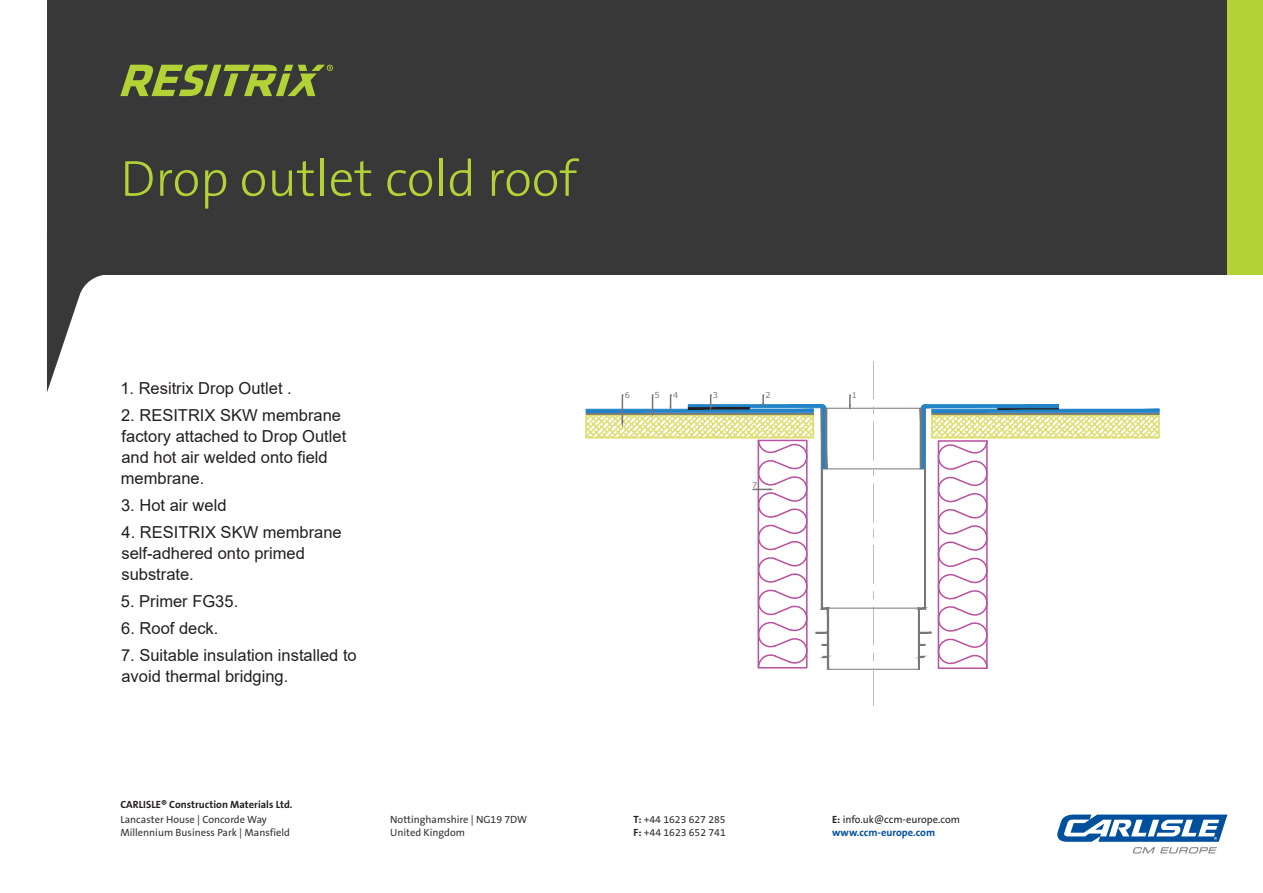
<style>
.page{position:relative;width:1263px;height:893px;background:#fff}
.page>*{position:absolute;margin:0;border:0;box-sizing:border-box;transform-origin:0 0}
.t1{font:300 51px "The Sans B3";color:#b3d235}
.t2{font:16.5px/21px "Arial";color:#231f20}
.t3{font:10.5px/12.6px "The Sans B5 Plain";color:#333231}
.t4{font:700 10.5px "The Sans B7";color:#231f20}
.t5{font:10.5px "The Sans B5 Plain";color:#231f20}
.t6{font:700 10.5px "The Sans B7";color:#00509e}
.t7{font:8.1px "Verdana";color:#777}
.s1{font-family:"The Sans B7";font-weight:700;color:#231f20}
.s2{font-family:"The Sans B7";font-weight:700}
</style>
<div class="page">
<div style="left:47px;top:0;width:1180px;height:275px;background:#393839"></div>
<svg style="left:47px;top:275px;width:56px;height:117px"></svg>
<div style="left:1227px;top:0;width:36px;height:275px;background:#b3d235"></div>
<svg style="left:1057px;top:814px;width:170px;height:39px"></svg>
<svg style="left:120px;top:65px;width:213px;height:31px"></svg>
<svg style="left:848px;top:394px;width:4px;height:14px"></svg>
<hr style="left:828px;top:669px;width:91px;height:1px;background:#777">
<svg style="left:918px;top:404px;width:242px;height:266px"></svg>
<hr style="left:826px;top:408px;width:95px;height:1px;background:#777">
<hr style="left:826px;top:468px;width:95px;height:1px;background:#777">
<hr style="left:873px;top:362px;width:1px;height:37px;background:#bbb">
<hr style="left:873px;top:422px;width:1px;height:38px;background:#bbb">
<hr style="left:873px;top:484px;width:1px;height:38px;background:#bbb">
<hr style="left:873px;top:545px;width:1px;height:38px;background:#bbb">
<hr style="left:873px;top:607px;width:1px;height:38px;background:#bbb">
<hr style="left:873px;top:668px;width:1px;height:37px;background:#bbb">
<hr style="left:828px;top:608px;width:91px;height:1px;background:#777">
<svg style="left:585px;top:394px;width:244px;height:276px"></svg>
<h1 class="t1" style="left:120px;top:152px;width:458px">Drop outlet cold roof</h1>
<p class="t2" style="left:120px;top:377px;width:173px">1. Resitrix Drop Outlet .</p>
<p class="t7" style="left:625px;top:390px;width:7px">6</p>
<p class="t7" style="left:655px;top:389px;width:7px">5</p>
<p class="t7" style="left:673px;top:390px;width:7px">4</p>
<p class="t7" style="left:713px;top:390px;width:7px">3</p>
<p class="t7" style="left:765px;top:390px;width:7px">2</p>
<p class="t2" style="left:121px;top:404px;width:227px">2. RESITRIX SKW membrane factory attached to Drop Outlet and hot air welded onto field membrane.</p>
<p class="t2" style="left:121px;top:494px;width:107px">3. Hot air weld</p>
<p class="t2" style="left:121px;top:522px;width:222px">4. RESITRIX SKW membrane self-adhered onto primed substrate.</p>
<p class="t2" style="left:121px;top:591px;width:119px">5. Primer FG35.</p>
<p class="t2" style="left:121px;top:618px;width:99px">6. Roof deck.</p>
<p class="t2" style="left:121px;top:645px;width:237px">7. Suitable insulation installed to avoid thermal bridging.</p>
<p class="t7" style="left:752px;top:480px;width:7px">7</p>
<p class="t4" style="left:120px;top:799px;width:174px">CARLISLE® Construction Materials Ltd.</p>
<p class="t7" style="left:852px;top:390px;width:7px">1</p>
<p class="t3" style="left:390px;top:814px;width:139px">Nottinghamshire | NG19 7DW<br>United Kingdom</p>
<p class="t3" style="left:120px;top:814px;width:171px">Lancaster House | Concorde Way<br>Millennium Business Park | Mansfield</p>
<p class="t3" style="left:633px;top:814px;width:94px"><span class="s1">T:</span> +44 1623 627 285<br><span class="s1">F:</span> +44 1623 652 741</p>
<p class="t5" style="left:832px;top:814px;width:129px"><span class="s2">E:</span> info.uk@ccm-europe.com</p>
<p class="t6" style="left:832px;top:827px;width:104px">www.ccm-europe.com</p>
</div>
